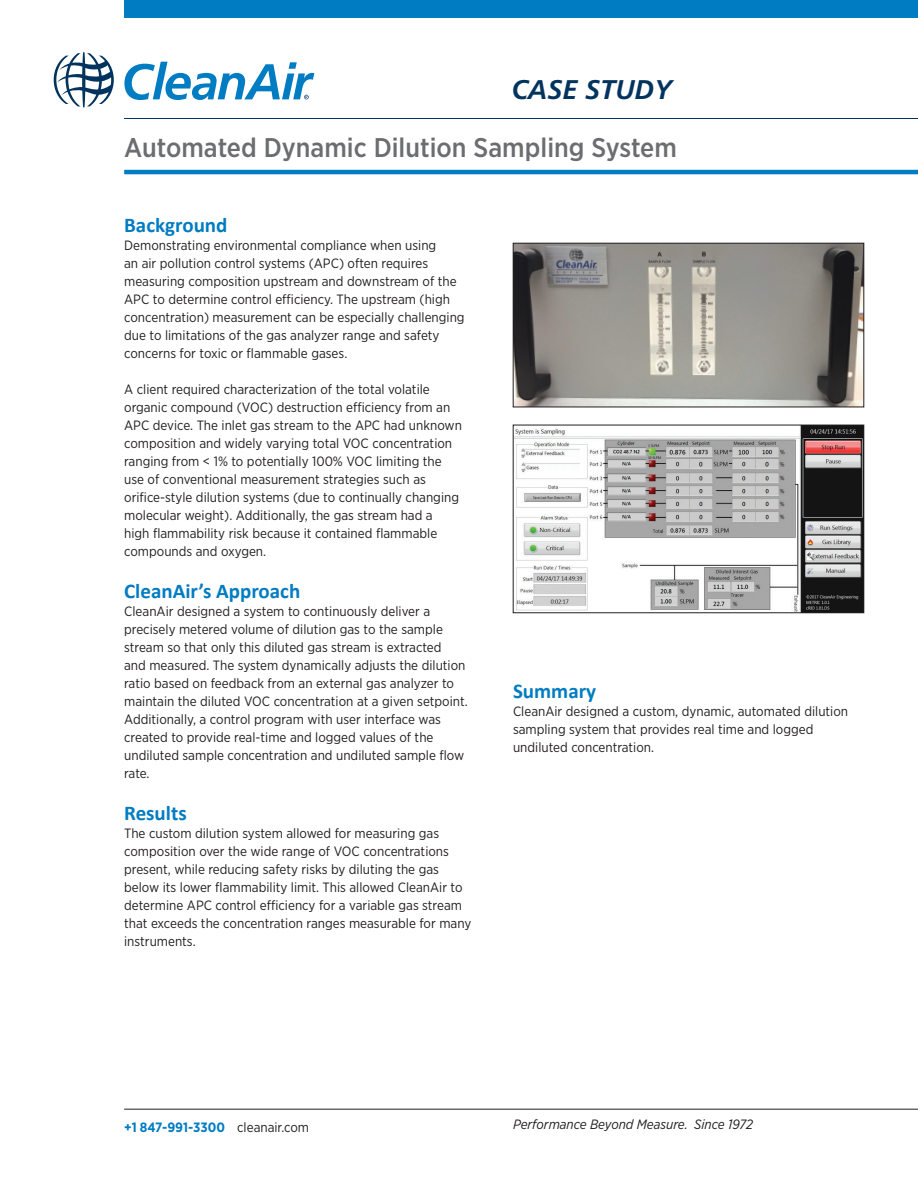
<style>
.page{position:relative;width:918px;height:1188px;background:#fff}
.page>*{position:absolute;margin:0;border:0;box-sizing:border-box;transform-origin:0 0}
.t1{font:500 27px "Gotham Narrow";color:#6c6d70}
.t2{font:italic 700 27px "Frutiger LT Std";color:#00345e}
.t3{font:700 21px "Calibri";color:#007cc2}
.t4{font:13.5px/18px "Gotham Narrow";color:#231f20}
.t5{font:italic 13.5px "Gotham Narrow";color:#231f20}
.t6{font:700 13.5px "Gotham Narrow";color:#007cc2}
.s1{font-weight:400;color:#231f20}
</style>
<div class="page">
<img style="left:515px;top:245px;width:347px;height:160px">
<div style="left:513px;top:243px;width:351px;height:164px;border:1px solid #231f20"></div>
<div style="left:124px;top:0;width:794px;height:18px;background:#007cc2"></div>
<hr style="left:124px;top:1109px;width:794px;height:1px;background:#231f20">
<hr style="left:125px;top:118px;width:793px;height:1px;background:#00345e">
<hr style="left:126px;top:170px;width:792px;height:4px;background:#007cc2">
<svg style="left:54px;top:52px;width:60px;height:55px"></svg>
<svg style="left:124px;top:62px;width:190px;height:38px"></svg>
<img style="left:515px;top:427px;width:347px;height:184px">
<div style="left:513px;top:425px;width:351px;height:188px;border:1px solid #231f20"></div>
<h1 class="t2" style="left:512px;top:73px;width:162px">CASE STUDY</h1>
<h1 class="t1" style="left:124px;top:131px;width:554px">Automated Dynamic Dilution Sampling System</h1>
<h2 class="t3" style="left:124px;top:211px;width:105px">Background</h2>
<p class="t4" style="left:124px;top:236px;width:342px">Demonstrating environmental compliance when using<br>an air pollution control systems (APC) often requires measuring composition upstream and downstream of the APC to determine control efficiency. The upstream (high concentration) measurement can be especially challenging due to limitations of the gas analyzer range and safety concerns for toxic or flammable gases.</p>
<p class="t4" style="left:124px;top:380px;width:339px">A client required characterization of the total volatile organic compound (VOC) destruction efficiency from an APC device. The inlet gas stream to the APC had unknown composition and widely varying total VOC concentration ranging from &lt; 1% to potentially 100% VOC limiting the use of conventional measurement strategies such as orifice-style dilution systems (due to continually changing molecular weight). Additionally, the gas stream had a<br>high flammability risk because it contained flammable compounds and oxygen.</p>
<h2 class="t3" style="left:124px;top:577px;width:178px">CleanAir’s Approach</h2>
<p class="t4" style="left:124px;top:602px;width:345px">CleanAir designed a system to continuously deliver a precisely metered volume of dilution gas to the sample stream so that only this diluted gas stream is extracted<br>and measured. The system dynamically adjusts the dilution ratio based on feedback from an external gas analyzer to maintain the diluted VOC concentration at a given setpoint.<br>Additionally, a control program with user interface was created to provide real-time and logged values of the undiluted sample concentration and undiluted sample flow rate.</p>
<h2 class="t3" style="left:124px;top:799px;width:64px">Results</h2>
<p class="t4" style="left:124px;top:824px;width:349px">The custom dilution system allowed for measuring gas composition over the wide range of VOC concentrations present, while reducing safety risks by diluting the gas below its lower flammability limit. This allowed CleanAir to determine APC control efficiency for a variable gas stream that exceeds the concentration ranges measurable for many instruments.</p>
<h2 class="t3" style="left:513px;top:678px;width:85px">Summary</h2>
<p class="t4" style="left:513px;top:702px;width:337px">CleanAir designed a custom, dynamic, automated dilution sampling system that provides real time and logged undiluted concentration.</p>
<p class="t6" style="left:124px;top:1118px;width:187px">+1 847-991-3300 <span class="s1">cleanair.com</span></p>
<p class="t5" style="left:513px;top:1116px;width:241px">Performance Beyond Measure. Since 1972</p>
</div>
